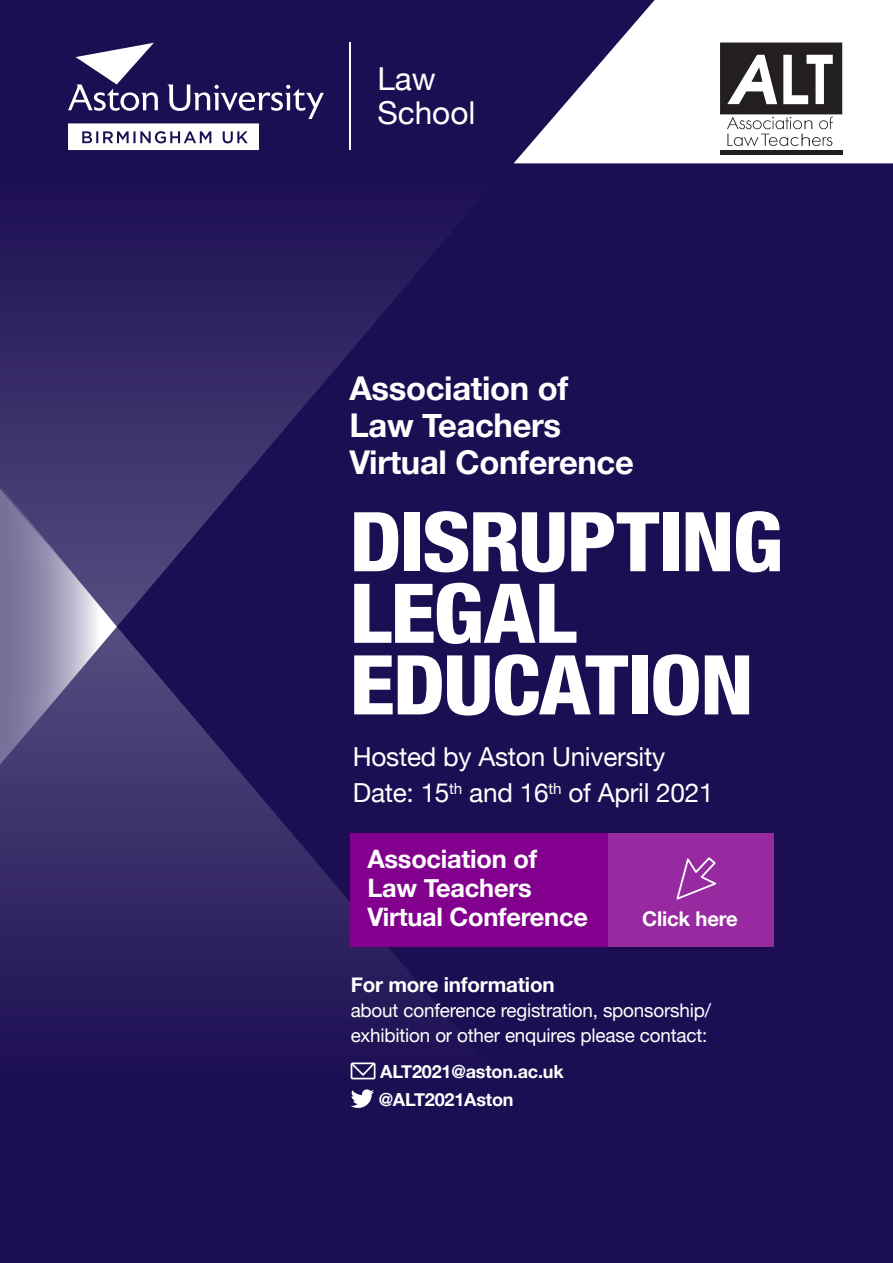
<style>
.page{position:relative;width:893px;height:1263px;background:#1c0e52}
.page>*{position:absolute;margin:0;border:0;box-sizing:border-box;transform-origin:0 0}
.Heading{font:800 condensed 82.65px/71.6px "Helvetica Neue";letter-spacing:-.02em;color:#fff;scale:1.1 1}
.t1{font:700 32.7px "Helvetica Neue";letter-spacing:-.01em;color:#fff}
.t2{font:31.65px "Helvetica Neue";color:#fff}
.t3{font:26.25px "Helvetica Neue";letter-spacing:-.01em;color:#fff}
.t4{font:700 25.35px "Helvetica Neue";letter-spacing:-.01em;color:#fff}
.t5{font:700 20.55px "Helvetica Neue";letter-spacing:-.01em;color:#fff}
.t6{font:700 20.25px "Helvetica Neue";letter-spacing:-.01em;color:#fff}
.t7{font:18.9px/25px "Helvetica Neue";letter-spacing:-.01em;color:#fff}
.t8{font:700 18px "Helvetica Neue";letter-spacing:-.01em;color:#fff}
</style>
<div class="page">
<svg style="left:68px;top:43px;width:256px;height:107px"></svg>
<hr style="left:349px;top:43px;width:1px;height:107px;background:#fff">
<svg style="left:0;top:949px;width:436px;height:131px;fill:#241758"></svg>
<svg style="left:0;top:250px;width:502px;height:699px"></svg>
<svg style="left:0;top:421px;width:117px;height:407px;background:#615887"></svg>
<svg style="left:514px;top:0;width:379px;height:163px;fill:#fff"></svg>
<div style="left:351px;top:1062px;width:24px;height:17px;border:2px solid #fff"></div>
<svg style="left:349px;top:1061px;width:27px;height:16px"></svg>
<svg style="left:351px;top:1089px;width:23px;height:19px"></svg>
<div style="left:351px;top:833px;width:423px;height:113px;background:#9729a1"></div>
<div style="left:351px;top:833px;width:257px;height:113px;background:#83008f"></div>
<svg style="left:676px;top:857px;width:41px;height:43px"></svg>
<div style="left:720px;top:150px;width:122px;height:5px;background:#231f20"></div>
<svg style="left:720px;top:43px;width:122px;height:103px;background:#848283"></svg>
<p class="t2" style="left:377px;top:56px;width:60px">Law</p>
<p class="t2" style="left:377px;top:90px;width:100px">School</p>
<p class="t1" style="left:349px;top:363px;width:220px">Association of</p>
<p class="t1" style="left:349px;top:400px;width:213px">Law Teachers</p>
<p class="t1" style="left:349px;top:437px;width:286px">Virtual Conference</p>
<p class="Heading" style="left:349px;top:505px;width:396px">DISRUPTING<br>LEGAL<br>EDUCATION</p>
<p class="t3" style="left:353px;top:738px;width:314px">Hosted by Aston University</p>
<p class="t3" style="left:353px;top:774px;width:362px">Date: 15<sup>th</sup> and 16<sup>th</sup> of April 2021</p>
<p class="t4" style="left:367px;top:839px;width:171px">Association of</p>
<p class="t4" style="left:367px;top:868px;width:166px">Law Teachers</p>
<p class="t4" style="left:367px;top:896px;width:222px">Virtual Conference</p>
<p class="t6" style="left:642px;top:903px;width:97px">Click here</p>
<p class="t5" style="left:351px;top:969px;width:205px">For more information</p>
<p class="t7" style="left:351px;top:999px;width:362px">about conference registration, sponsorship/ exhibition or other enquires please contact:</p>
<p class="t8" style="left:380px;top:1058px;width:185px">ALT2021@aston.ac.uk</p>
<p class="t8" style="left:379px;top:1085px;width:136px">@ALT2021Aston</p>
</div>
